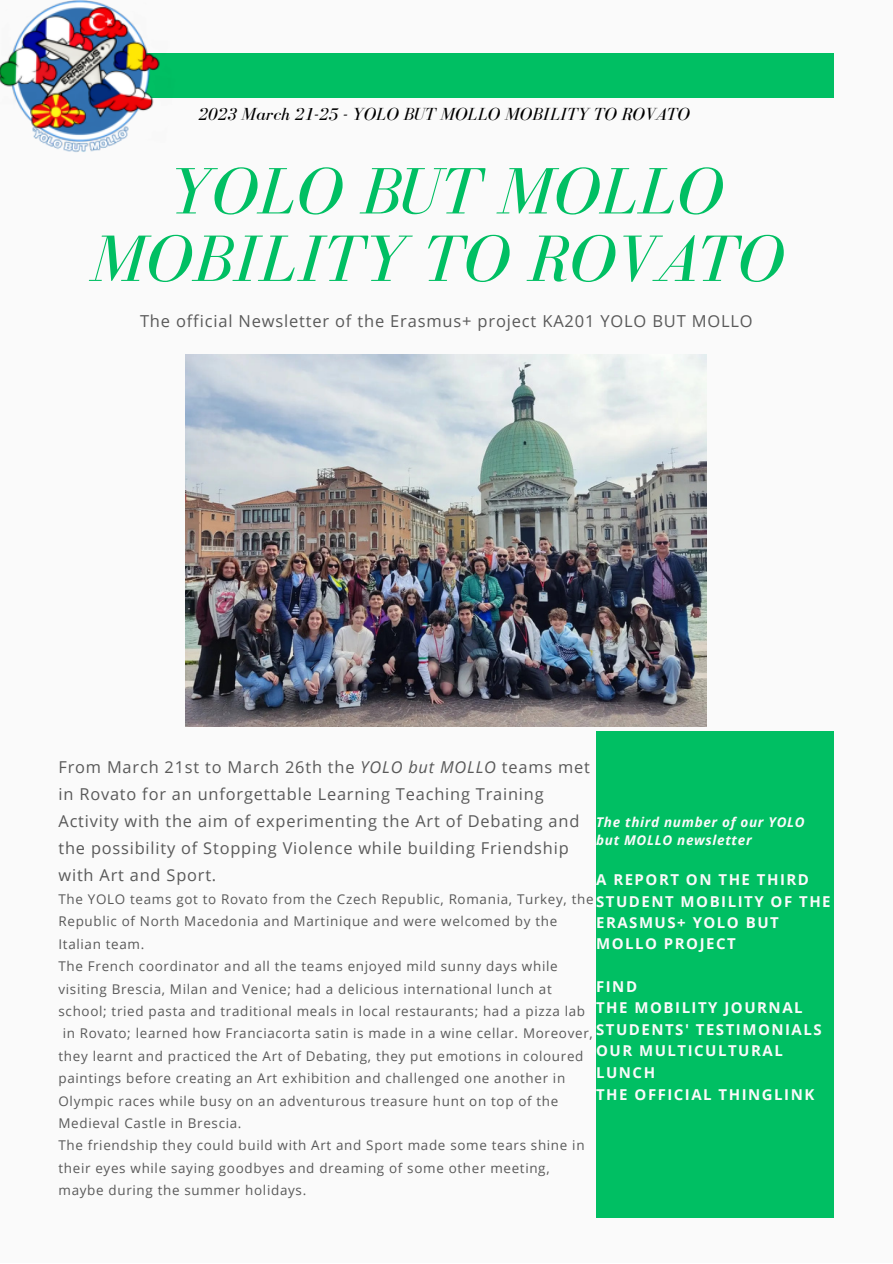
<style>
.page{position:relative;width:893px;height:1264px;background:#fff}
.page>*{position:absolute;margin:0;border:0;box-sizing:border-box;transform-origin:0 0}
.t1{font:italic 67.5px "Bodoni FLF";color:#00bf63}
.t2{font:italic 18px "Bodoni FLF";color:#000}
.t3{font:16.5px "Open Sans";letter-spacing:.05em;color:#595959}
.t4{font:16.35px/26.8px "Open Sans";letter-spacing:.05em;color:#595959}
.t5{font:700 15px/21.3px "Open Sans";letter-spacing:.1em;color:#fafafa}
.t6{font:13.5px/22.4px "Open Sans";letter-spacing:.05em;color:#595959}
.t7{font:italic 700 13.5px/18px "Open Sans";letter-spacing:.05em;color:#fafafa}
.s1{font-style:italic}
</style>
<div class="page">
<div style="left:0;top:0;width:892px;height:1262px;background:#fafafa"></div>
<div style="left:596px;top:731px;width:237px;height:487px;background:#00bf63"></div>
<div style="left:145px;top:53px;width:688px;height:45px;background:#00bf63"></div>
<img style="left:0;top:0;width:160px;height:152px">
<img style="left:186px;top:354px;width:520px;height:372px">
<p class="t2" style="left:198px;top:104px;width:493px">2023 March 21-25 - YOLO BUT MOLLO MOBILITY TO ROVATO</p>
<p class="t1" style="left:169px;top:155px;width:556px">YOLO BUT MOLLO</p>
<p class="t1" style="left:91px;top:222px;width:695px">MOBILITY TO ROVATO</p>
<p class="t3" style="left:140px;top:309px;width:614px">The official Newsletter of the Erasmus+ project KA201 YOLO BUT MOLLO</p>
<p class="t4" style="left:58px;top:753px;width:533px">From March 21st to March 26th the <span class="s1">YOLO but MOLLO</span> teams met in Rovato for an unforgettable Learning Teaching Training Activity with the aim of experimenting the Art of Debating and the possibility of Stopping Violence while building Friendship with Art and Sport.</p>
<p class="t6" style="left:58px;top:887px;width:536px">The YOLO teams got to Rovato from the Czech Republic, Romania, Turkey, the<br>Republic of North Macedonia and Martinique and were welcomed by the<br>Italian team.</p>
<p class="t6" style="left:58px;top:954px;width:500px">The French coordinator and all the teams enjoyed mild sunny days while</p>
<p class="t6" style="left:58px;top:977px;width:495px">visiting Brescia, Milan and Venice; had a delicious international lunch at</p>
<p class="t6" style="left:58px;top:999px;width:528px">school; tried pasta and traditional meals in local restaurants; had a pizza lab</p>
<p class="t6" style="left:63px;top:1021px;width:531px">in Rovato; learned how Franciacorta satin is made in a wine cellar. Moreover,</p>
<p class="t6" style="left:58px;top:1044px;width:526px">they learnt and practiced the Art of Debating, they put emotions in coloured</p>
<p class="t6" style="left:58px;top:1066px;width:508px">paintings before creating an Art exhibition and challenged one another in</p>
<p class="t6" style="left:58px;top:1089px;width:501px">Olympic races while busy on an adventurous treasure hunt on top of the</p>
<p class="t6" style="left:58px;top:1111px;width:184px">Medieval Castle in Brescia.</p>
<p class="t6" style="left:58px;top:1133px;width:527px">The friendship they could build with Art and Sport made some tears shine in their eyes while saying goodbyes and dreaming of some other meeting, maybe during the summer holidays.</p>
<p class="t7" style="left:596px;top:812px;width:210px">The third number of our YOLO but MOLLO newsletter</p>
<p class="t5" style="left:596px;top:868px;width:236px">A REPORT ON THE THIRD<br>STUDENT MOBILITY OF THE<br>ERASMUS+ YOLO BUT<br>MOLLO PROJECT</p>
<p class="t5" style="left:596px;top:975px;width:42px">FIND</p>
<p class="t5" style="left:596px;top:996px;width:208px">THE MOBILITY JOURNAL</p>
<p class="t5" style="left:596px;top:1018px;width:227px">STUDENTS' TESTIMONIALS</p>
<p class="t5" style="left:596px;top:1039px;width:188px">OUR MULTICULTURAL<br>LUNCH</p>
<p class="t5" style="left:596px;top:1083px;width:220px">THE OFFICIAL THINGLINK</p>
</div>
